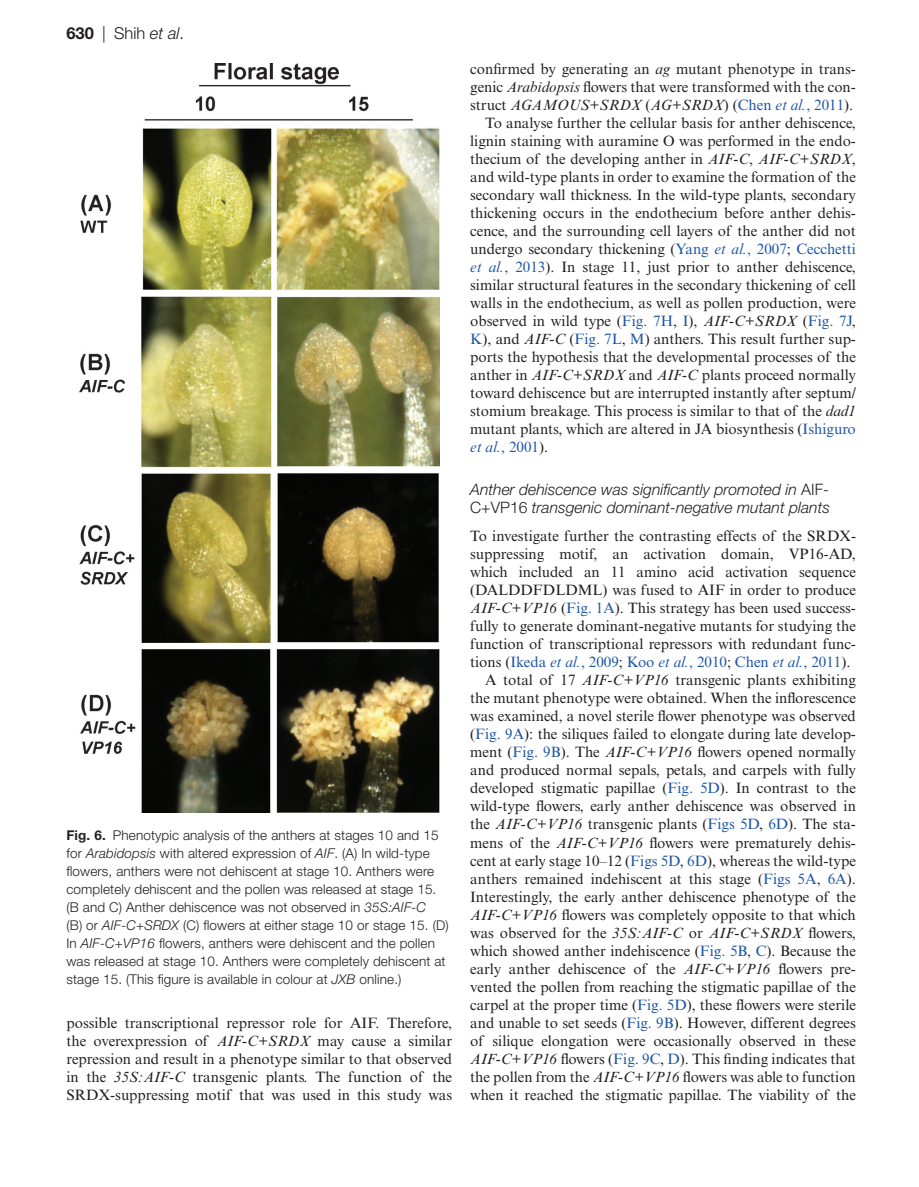
<style>
.page{position:relative;width:919px;height:1187px;background:#fff}
.page>*{position:absolute;margin:0;border:0;box-sizing:border-box;transform-origin:0 0}
.t1{font:300 16.5px "Helvetica Neue LT Std";color:#231f20}
.t2{font:italic 300 15.75px/18px "Helvetica Neue LT Std";color:#231f20}
.t3{font:15px/18px "Times New Roman MT Std";color:#231f20;text-align:justify}
.t4{font:15px "Times New Roman MT Std";color:#1e56a6}
.t5{font:italic 15px "Times New Roman MT Std";color:#231f20}
.t6{font:italic 15px "Times New Roman MT Std";color:#1e56a6}
.t7{font:300 13.5px/18px "Helvetica Neue LT Std";letter-spacing:.01em;color:#231f20}
.s1{font-weight:700}
.s2{font-style:italic}
.s3{font-style:normal}
.s4{font-style:normal;color:#1e56a6}
.s5{color:#1e56a6}
.s6{font-style:italic;color:#1e56a6}
.s7{font-style:normal;color:#231f20}
.s8{color:#231f20}
</style>
<div class="page">
<img style="left:79px;top:63px;width:360px;height:750px">
<p class="t1" style="left:66px;top:23px;width:119px"><span class="s1">630</span> | Shih <span class="s2">et al</span>.</p>
<p class="t7" style="left:66px;top:825px;width:383px"><span class="s1">Fig. 6.</span> Phenotypic analysis of the anthers at stages 10 and 15 for <span class="s2">Arabidopsis</span> with altered expression of <span class="s2">AIF</span>. (A) In wild-type flowers, anthers were not dehiscent at stage 10. Anthers were completely dehiscent and the pollen was released at stage 15. (B and C) Anther dehiscence was not observed in <span class="s2">35S:AIF-C<br></span>(B) or <span class="s2">AIF-C+SRDX</span> (C) flowers at either stage 10 or stage 15. (D)<br>In <span class="s2">AIF-C+VP16</span> flowers, anthers were dehiscent and the pollen was released at stage 10. Anthers were completely dehiscent at stage 15. (This figure is available in colour at <span class="s2">JXB</span> online.)</p>
<p class="t3" style="left:66px;top:1013px;width:387px">possible transcriptional repressor role for AIF. Therefore, the overexpression of <span class="s2">AIF-C+SRDX</span> may cause a similar repression and result in a phenotype similar to that observed in the <span class="s2">35S:AIF-C</span> transgenic plants. The function of the SRDX-suppressing motif that was used in this study was</p>
<p class="t3" style="left:470px;top:60px;width:387px">confirmed by generating an <span class="s2">ag</span> mutant phenotype in trans-</p>
<p class="t3" style="left:470px;top:78px;width:387px">genic <span class="s2">Arabidopsis</span> flowers that were transformed with the con-</p>
<p class="t5" style="left:470px;top:96px;width:384px"><span class="s3">struct</span> AGAMOUS+SRDX <span class="s3">(</span>AG+SRDX<span class="s3">) (</span><span class="s4">Chen</span> <span class="s5">et al.</span><span class="s4">, 2011</span><span class="s3">).</span></p>
<p class="t3" style="left:485px;top:114px;width:372px">To analyse further the cellular basis for anther dehiscence,</p>
<p class="t3" style="left:470px;top:132px;width:387px">lignin staining with auramine O was performed in the endo-</p>
<p class="t3" style="left:470px;top:150px;width:387px">thecium of the developing anther in <span class="s2">AIF-C</span>, <span class="s2">AIF-C+SRDX</span>,</p>
<p class="t3" style="left:470px;top:168px;width:387px">and wild-type plants in order to examine the formation of the</p>
<p class="t3" style="left:470px;top:186px;width:387px">secondary wall thickness. In the wild-type plants, secondary</p>
<p class="t3" style="left:470px;top:204px;width:387px">thickening occurs in the endothecium before anther dehis-</p>
<p class="t3" style="left:470px;top:222px;width:387px">cence, and the surrounding cell layers of the anther did not</p>
<p class="t3" style="left:470px;top:240px;width:387px">undergo secondary thickening (<span class="s5">Yang</span> <span class="s6">et al.</span><span class="s5">, 2007</span>; <span class="s5">Cecchetti</span></p>
<p class="t3" style="left:470px;top:258px;width:387px"><span class="s6">et al.</span><span class="s5">, 2013</span>). In stage 11, just prior to anther dehiscence,</p>
<p class="t3" style="left:470px;top:276px;width:387px">similar structural features in the secondary thickening of cell</p>
<p class="t3" style="left:470px;top:294px;width:387px">walls in the endothecium, as well as pollen production, were</p>
<p class="t3" style="left:470px;top:312px;width:387px">observed in wild type (<span class="s5">Fig. 7H</span>, <span class="s5">I</span>), <span class="s2">AIF-C+SRDX</span> (<span class="s5">Fig. 7J</span>,</p>
<p class="t3" style="left:470px;top:330px;width:387px"><span class="s5">K</span>), and <span class="s2">AIF-C</span> (<span class="s5">Fig. 7L</span>, <span class="s5">M</span>) anthers. This result further sup-</p>
<p class="t3" style="left:470px;top:348px;width:387px">ports the hypothesis that the developmental processes of the</p>
<p class="t3" style="left:470px;top:366px;width:387px">anther in <span class="s2">AIF-C+SRDX</span> and <span class="s2">AIF-C</span> plants proceed normally</p>
<p class="t3" style="left:470px;top:384px;width:387px">toward dehiscence but are interrupted instantly after septum/</p>
<p class="t3" style="left:470px;top:402px;width:387px">stomium breakage. This process is similar to that of the <span class="s2">dad1</span></p>
<p class="t3" style="left:470px;top:420px;width:387px">mutant plants, which are altered in JA biosynthesis (<span class="s5">Ishiguro</span></p>
<p class="t6" style="left:470px;top:438px;width:79px">et al.<span class="s3">, 2001</span><span class="s7">).</span></p>
<p class="t2" style="left:470px;top:480px;width:361px">Anther dehiscence was significantly promoted in <span class="s3">AIF-<br>C+VP16</span> transgenic dominant-negative mutant plants</p>
<p class="t3" style="left:470px;top:527px;width:387px">To investigate further the contrasting effects of the SRDX-</p>
<p class="t3" style="left:470px;top:545px;width:387px">suppressing motif, an activation domain, VP16-AD,</p>
<p class="t3" style="left:470px;top:563px;width:387px">which included an 11 amino acid activation sequence</p>
<p class="t3" style="left:470px;top:581px;width:387px">(DALDDFDLDML) was fused to AIF in order to produce</p>
<p class="t3" style="left:470px;top:599px;width:387px"><span class="s2">AIF-C+VP16</span> (<span class="s5">Fig. 1A</span>). This strategy has been used success-</p>
<p class="t3" style="left:470px;top:617px;width:387px">fully to generate dominant-negative mutants for studying the</p>
<p class="t3" style="left:470px;top:635px;width:387px">function of transcriptional repressors with redundant func-</p>
<p class="t4" style="left:470px;top:653px;width:382px"><span class="s8">tions (</span>Ikeda <span class="s2">et al.</span>, 2009<span class="s8">;</span> Koo <span class="s2">et al.</span>, 2010<span class="s8">;</span> Chen <span class="s2">et al.</span>, 2011<span class="s8">).</span></p>
<p class="t3" style="left:485px;top:671px;width:372px">A total of 17 <span class="s2">AIF-C+VP16</span> transgenic plants exhibiting</p>
<p class="t3" style="left:470px;top:689px;width:387px">the mutant phenotype were obtained. When the inflorescence</p>
<p class="t3" style="left:470px;top:707px;width:387px">was examined, a novel sterile flower phenotype was observed</p>
<p class="t3" style="left:470px;top:725px;width:387px">(<span class="s5">Fig. 9A</span>): the siliques failed to elongate during late develop-</p>
<p class="t3" style="left:470px;top:743px;width:387px">ment (<span class="s5">Fig. 9B</span>). The <span class="s2">AIF-C+VP16</span> flowers opened normally</p>
<p class="t3" style="left:470px;top:761px;width:387px">and produced normal sepals, petals, and carpels with fully</p>
<p class="t3" style="left:470px;top:779px;width:387px">developed stigmatic papillae (<span class="s5">Fig. 5D</span>). In contrast to the</p>
<p class="t3" style="left:470px;top:797px;width:387px">wild-type flowers, early anther dehiscence was observed in</p>
<p class="t3" style="left:470px;top:815px;width:387px">the <span class="s2">AIF-C+VP16</span> transgenic plants (<span class="s5">Figs 5D</span>, <span class="s5">6D</span>). The sta-</p>
<p class="t3" style="left:470px;top:833px;width:387px">mens of the <span class="s2">AIF-C+VP16</span> flowers were prematurely dehis-</p>
<p class="t3" style="left:470px;top:851px;width:387px">cent at early stage 10–12 (<span class="s5">Figs 5D</span>, <span class="s5">6D</span>), whereas the wild-type</p>
<p class="t3" style="left:470px;top:869px;width:387px">anthers remained indehiscent at this stage (<span class="s5">Figs 5A</span>, <span class="s5">6A</span>).</p>
<p class="t3" style="left:470px;top:887px;width:387px">Interestingly, the early anther dehiscence phenotype of the</p>
<p class="t3" style="left:470px;top:905px;width:387px"><span class="s2">AIF-C+VP16</span> flowers was completely opposite to that which</p>
<p class="t3" style="left:470px;top:923px;width:387px">was observed for the <span class="s2">35S:AIF-C</span> or <span class="s2">AIF-C+SRDX</span> flowers,</p>
<p class="t3" style="left:470px;top:941px;width:387px">which showed anther indehiscence (<span class="s5">Fig. 5B</span>, <span class="s5">C</span>). Because the</p>
<p class="t3" style="left:470px;top:959px;width:387px">early anther dehiscence of the <span class="s2">AIF-C+VP16</span> flowers pre-</p>
<p class="t3" style="left:470px;top:977px;width:387px">vented the pollen from reaching the stigmatic papillae of the</p>
<p class="t3" style="left:470px;top:995px;width:387px">carpel at the proper time (<span class="s5">Fig. 5D</span>), these flowers were sterile</p>
<p class="t3" style="left:470px;top:1013px;width:387px">and unable to set seeds (<span class="s5">Fig. 9B</span>). However, different degrees</p>
<p class="t3" style="left:470px;top:1031px;width:387px">of silique elongation were occasionally observed in these</p>
<p class="t3" style="left:470px;top:1049px;width:387px"><span class="s2">AIF-C+VP16</span> flowers (<span class="s5">Fig. 9C</span>, <span class="s5">D</span>). This finding indicates that</p>
<p class="t3" style="left:470px;top:1067px;width:387px">the pollen from the <span class="s2">AIF-C+VP16</span> flowers was able to function</p>
<p class="t3" style="left:470px;top:1085px;width:387px">when it reached the stigmatic papillae. The viability of the</p>
</div>
